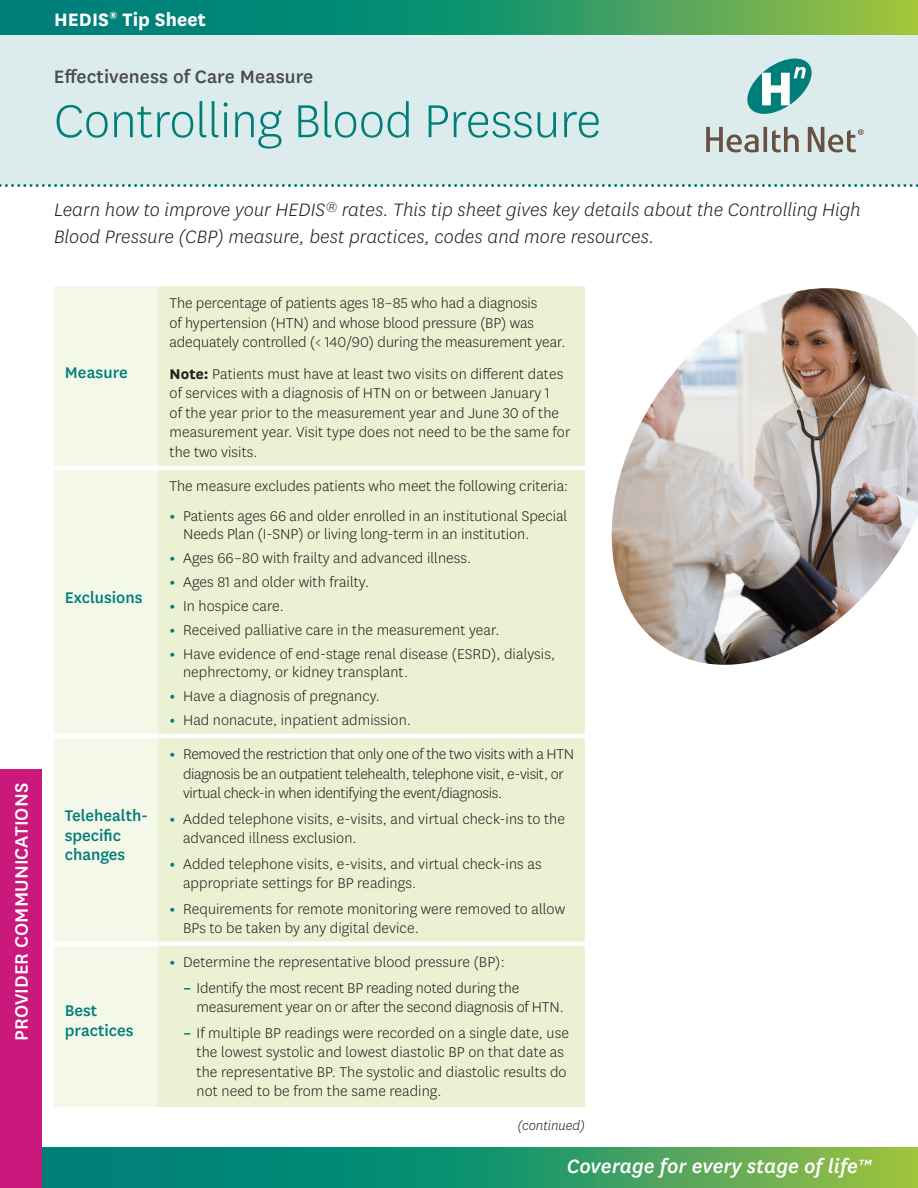
<style>
.page{position:relative;width:918px;height:1188px;background:#fff}
.page>*{position:absolute;margin:0;border:0;box-sizing:border-box;transform-origin:0 0}
.t1{font:300 54px "Centene Sans";color:#007e7a}
.t2{font:italic 500 22.5px "Centene Sans";letter-spacing:.005em;color:#fff}
.t3{font:italic 300 21px/27px "Centene Sans";letter-spacing:.005em;color:#231f20}
.t4{font:500 21px "Centene Sans";letter-spacing:.005em;color:#4b4c4d}
.t5{font:500 21px "Centene Sans";letter-spacing:.005em;color:#fff}
.t6{font:700 21px "Centene Sans";letter-spacing:.005em;color:#fff}
.t7{font:500 18px/19.5px "Centene Sans";color:#007e7a}
.t8{font:300 16.5px/19.5px "Centene Sans";letter-spacing:.005em;color:#231f20}
.t9{font:300 16.5px/19.5px "Centene Sans";letter-spacing:-.02em;color:#231f20}
.t10{font:italic 300 15px "Centene Sans";color:#231f20}
.s1{font-weight:700}
.s2{font-weight:700;color:#007e7a}
</style>
<div class="page">
<div style="left:0;top:15px;width:918px;height:170px;background:#dcecec"></div>
<svg style="left:0;top:184px;width:918px;height:3px"></svg>
<div style="left:54px;top:287px;width:105px;height:181px;background:#f4f8e8"></div>
<div style="left:54px;top:468px;width:105px;height:268px;background:#f4f8e8"></div>
<div style="left:54px;top:736px;width:105px;height:208px;background:#f4f8e8"></div>
<div style="left:54px;top:944px;width:105px;height:163px;background:#f4f8e8"></div>
<div style="left:159px;top:287px;width:426px;height:181px;background:#ebf2d3"></div>
<div style="left:159px;top:468px;width:426px;height:268px;background:#ebf2d3"></div>
<div style="left:159px;top:736px;width:426px;height:208px;background:#ebf2d3"></div>
<div style="left:159px;top:944px;width:426px;height:163px;background:#ebf2d3"></div>
<hr style="left:54px;top:466px;width:105px;height:4px;background:#fff">
<hr style="left:159px;top:466px;width:426px;height:4px;background:#fff">
<hr style="left:54px;top:734px;width:105px;height:4px;background:#fff">
<hr style="left:159px;top:734px;width:426px;height:4px;background:#fff">
<hr style="left:54px;top:942px;width:105px;height:4px;background:#fff">
<hr style="left:159px;top:942px;width:426px;height:4px;background:#fff">
<svg style="left:41px;top:1148px;width:877px;height:40px;background:#2d9867"></svg>
<svg style="left:0;top:0;width:918px;height:35px;background:#2c9767"></svg>
<div style="left:0;top:770px;width:41px;height:418px;background:#ca187d"></div>
<svg style="left:706px;top:127px;width:93px;height:25px"></svg>
<svg style="left:808px;top:127px;width:56px;height:25px"></svg>
<svg style="left:747px;top:59px;width:65px;height:55px"></svg>
<img style="left:611px;top:288px;width:307px;height:377px">
<p class="t5" style="left:7px;top:1041px;width:259px;rotate:-90deg">PROVIDER COMMUNICATIONS</p>
<p class="t6" style="left:54px;top:4px;width:153px">HEDIS<sup>®</sup> Tip Sheet</p>
<p class="t4" style="left:54px;top:63px;width:261px">Effectiveness of Care Measure</p>
<h1 class="t1" style="left:54px;top:87px;width:549px">Controlling Blood Pressure</h1>
<p class="t3" style="left:54px;top:196px;width:808px">Learn how to improve your HEDIS<sup>®</sup> rates. This tip sheet gives key details about the Controlling High<br>Blood Pressure (CBP) measure, best practices, codes and more resources.</p>
<p class="t7" style="left:65px;top:362px;width:65px">Measure</p>
<p class="t7" style="left:65px;top:586px;width:79px">Exclusions</p>
<p class="t7" style="left:65px;top:805px;width:83px">Telehealth&shy;specific changes</p>
<p class="t7" style="left:65px;top:1000px;width:70px">Best practices</p>
<p class="t8" style="left:170px;top:293px;width:397px">The percentage of patients ages 18–85 who had a diagnosis<br>of hypertension (HTN) and whose blood pressure (BP) was adequately controlled (&lt; 140/90) during the measurement year.</p>
<p class="t8" style="left:170px;top:363px;width:402px"><span class="s1">Note:</span> Patients must have at least two visits on different dates of services with a diagnosis of HTN on or between January 1<br>of the year prior to the measurement year and June 30 of the measurement year. Visit type does not need to be the same for the two visits.</p>
<p class="t8" style="left:170px;top:476px;width:400px">The measure excludes patients who meet the following criteria:</p>
<p class="t8" style="left:183px;top:507px;width:386px;line-height:18px;text-indent:-13px"><span class="s2">•</span> Patients ages 66 and older enrolled in an institutional Special<br>Needs Plan (I-SNP) or living long-term in an institution.</p>
<p class="t8" style="left:170px;top:548px;width:303px"><span class="s2">•</span> Ages 66–80 with frailty and advanced illness.</p>
<p class="t8" style="left:170px;top:572px;width:201px"><span class="s2">•</span> Ages 81 and older with frailty.</p>
<p class="t8" style="left:170px;top:596px;width:116px"><span class="s2">•</span> In hospice care.</p>
<p class="t8" style="left:170px;top:620px;width:332px"><span class="s2">•</span> Received palliative care in the measurement year.</p>
<p class="t8" style="left:183px;top:645px;width:373px;line-height:18px;text-indent:-13px"><span class="s2">•</span> Have evidence of end-stage renal disease (ESRD), dialysis, nephrectomy, or kidney transplant.</p>
<p class="t8" style="left:170px;top:686px;width:212px"><span class="s2">•</span> Have a diagnosis of pregnancy.</p>
<p class="t8" style="left:170px;top:710px;width:243px"><span class="s2">•</span> Had nonacute, inpatient admission.</p>
<p class="t9" style="left:183px;top:744px;width:393px;text-indent:-13px"><span class="s2">•</span> Removed the restriction that only one of the two visits with a HTN diagnosis be an outpatient telehealth, telephone visit, e-visit, or virtual check-in when identifying the event/diagnosis.</p>
<p class="t8" style="left:183px;top:808px;width:383px;text-indent:-13px"><span class="s2">•</span> Added telephone visits, e-visits, and virtual check-ins to the advanced illness exclusion.</p>
<p class="t8" style="left:183px;top:853px;width:360px;text-indent:-13px"><span class="s2">•</span> Added telephone visits, e-visits, and virtual check-ins as appropriate settings for BP readings.</p>
<p class="t8" style="left:183px;top:898px;width:384px;text-indent:-13px"><span class="s2">•</span> Requirements for remote monitoring were removed to allow<br>BPs to be taken by any digital device.</p>
<p class="t8" style="left:170px;top:952px;width:337px"><span class="s2">•</span> Determine the representative blood pressure (BP):</p>
<p class="t8" style="left:197px;top:977px;width:369px;text-indent:-13px"><span class="s2">–</span> Identify the most recent BP reading noted during the measurement year on or after the second diagnosis of HTN.</p>
<p class="t8" style="left:197px;top:1022px;width:374px;text-indent:-13px"><span class="s2">–</span> If multiple BP readings were recorded on a single date, use the lowest systolic and lowest diastolic BP on that date as the representative BP. The systolic and diastolic results do not need to be from the same reading.</p>
<p class="t10" style="left:517px;top:1117px;width:69px">(continued)</p>
<p class="t2" style="left:567px;top:1151px;width:307px">Coverage for every stage of life™</p>
</div>
